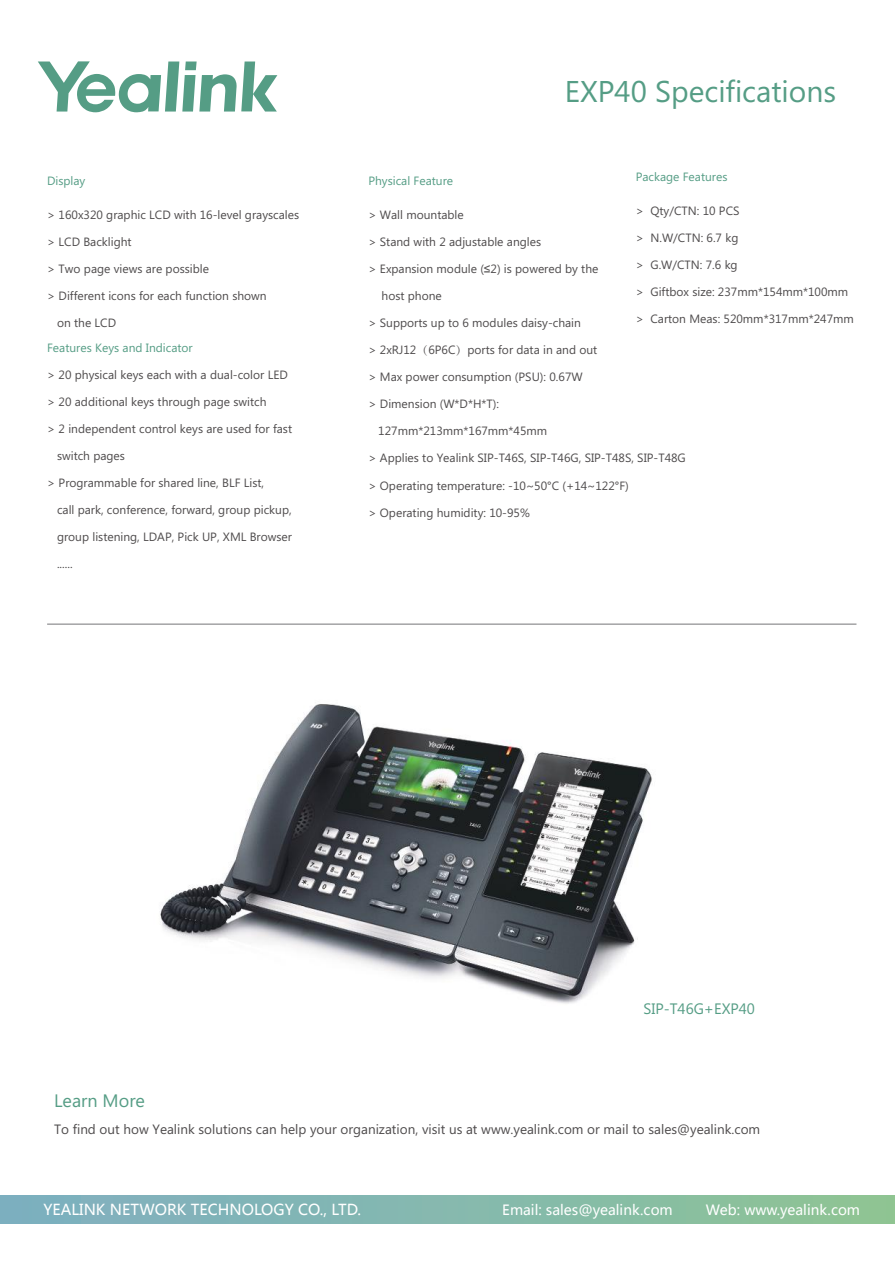
<style>
.page{position:relative;width:895px;height:1265px;background:#fff}
.page>*{position:absolute;margin:0;border:0;box-sizing:border-box;transform-origin:0 0}
.t1{font:30px "Microsoft Phags Pa";color:#559d85}
.t2{font:18px "Microsoft Phags Pa";color:#559d85}
.t3{font:15.15px "Microsoft Phags Pa";color:#559d85}
.t4{font:15px "Microsoft Ya Hei";color:#fff}
.t5{font:13.95px "Microsoft Ya Hei";color:#fff}
.t6{font:13.5px "Microsoft Phags Pa";color:#4e4b4c}
.t7{font:12px "Microsoft Phags Pa";color:#4e4b4c}
.t8{font:12px "Microsoft Phags Pa";color:#559d85}
.s1{font-family:"Arial"}
.s2{font-family:"Adobe Song Std";font-weight:300}
</style>
<div class="page">
<img style="left:160px;top:704px;width:492px;height:300px">
<svg style="left:38px;top:61px;width:239px;height:51px"></svg>
<div style="left:0;top:1195px;width:894px;height:28px;background:linear-gradient(to right,#7daec3,#8ec495)"></div>
<hr style="left:47px;top:623px;width:809px;height:1px;background:#747578">
<p class="t8" style="left:47px;top:173px;width:40px">Display</p>
<p class="t7" style="left:47px;top:207px;width:253px">&gt; 160x320 graphic LCD with 16-level grayscales</p>
<p class="t7" style="left:47px;top:234px;width:86px">&gt; LCD Backlight</p>
<p class="t7" style="left:47px;top:261px;width:163px">&gt; Two page views are possible</p>
<p class="t7" style="left:47px;top:288px;width:221px">&gt; Different icons for each function shown</p>
<p class="t7" style="left:57px;top:315px;width:61px">on the LCD</p>
<p class="t8" style="left:47px;top:339px;width:147px">Features Keys and Indicator</p>
<p class="t7" style="left:47px;top:366px;width:242px">&gt; 20 physical keys each with a dual-color LED</p>
<p class="t7" style="left:47px;top:393px;width:221px">&gt; 20 additional keys through page switch</p>
<p class="t7" style="left:47px;top:420px;width:246px">&gt; 2 independent control keys are used for fast</p>
<p class="t7" style="left:57px;top:447px;width:69px">switch pages</p>
<p class="t7" style="left:47px;top:474px;width:218px">&gt; Programmable for shared line, BLF List,</p>
<p class="t7" style="left:57px;top:501px;width:236px">call park, conference, forward, group pickup,</p>
<p class="t7" style="left:57px;top:528px;width:236px">group listening, LDAP, Pick UP, XML Browser</p>
<p class="t7" style="left:57px;top:555px;width:17px">......</p>
<h1 class="t1" style="left:564px;top:70px;width:273px">EXP40 Specifications</h1>
<p class="t8" style="left:635px;top:169px;width:93px">Package Features</p>
<p class="t8" style="left:368px;top:173px;width:86px">Physical Feature</p>
<p class="t7" style="left:368px;top:207px;width:97px">&gt; Wall mountable</p>
<p class="t7" style="left:368px;top:234px;width:174px">&gt; Stand with 2 adjustable angles</p>
<p class="t7" style="left:368px;top:261px;width:231px">&gt; Expansion module (<span class="s1">≤</span>2) is powered by the</p>
<p class="t7" style="left:381px;top:288px;width:62px">host phone</p>
<p class="t7" style="left:368px;top:315px;width:214px">&gt; Supports up to 6 modules daisy-chain</p>
<p class="t7" style="left:368px;top:342px;width:230px">&gt; 2xRJ12<span class="s2">（</span>6P6C<span class="s2">）</span>ports for data in and out</p>
<p class="t7" style="left:368px;top:369px;width:216px">&gt; Max power consumption (PSU): 0.67W</p>
<p class="t7" style="left:368px;top:396px;width:132px">&gt; Dimension (W*D*H*T):</p>
<p class="t7" style="left:378px;top:423px;width:170px">127mm*213mm*167mm*45mm</p>
<p class="t7" style="left:368px;top:450px;width:319px">&gt; Applies to Yealink SIP-T46S, SIP-T46G, SIP-T48S, SIP-T48G</p>
<p class="t7" style="left:368px;top:477px;width:262px">&gt; Operating temperature: -10~50°C (+14~122°F)</p>
<p class="t7" style="left:368px;top:504px;width:163px">&gt; Operating humidity: 10-95%</p>
<p class="t7" style="left:635px;top:203px;width:105px">&gt; Qty/CTN: 10 PCS</p>
<p class="t7" style="left:635px;top:230px;width:104px">&gt; N.W/CTN: 6.7 kg</p>
<p class="t7" style="left:635px;top:257px;width:103px">&gt; G.W/CTN: 7.6 kg</p>
<p class="t7" style="left:635px;top:284px;width:214px">&gt; Giftbox size: 237mm*154mm*100mm</p>
<p class="t7" style="left:635px;top:311px;width:220px">&gt; Carton Meas: 520mm*317mm*247mm</p>
<p class="t3" style="left:643px;top:998px;width:113px">SIP-T46G+EXP40</p>
<h2 class="t2" style="left:54px;top:1088px;width:92px">Learn More</h2>
<p class="t6" style="left:54px;top:1119px;width:707px">To find out how Yealink solutions can help your organization, visit us at www.yealink.com or mail to sales@yealink.com</p>
<p class="t4" style="left:43px;top:1199px;width:319px">YEALINK NETWORK TECHNOLOGY CO., LTD.</p>
<p class="t5" style="left:502px;top:1200px;width:172px">Email: sales@yealink.com</p>
<p class="t5" style="left:705px;top:1200px;width:156px">Web: www.yealink.com</p>
</div>
